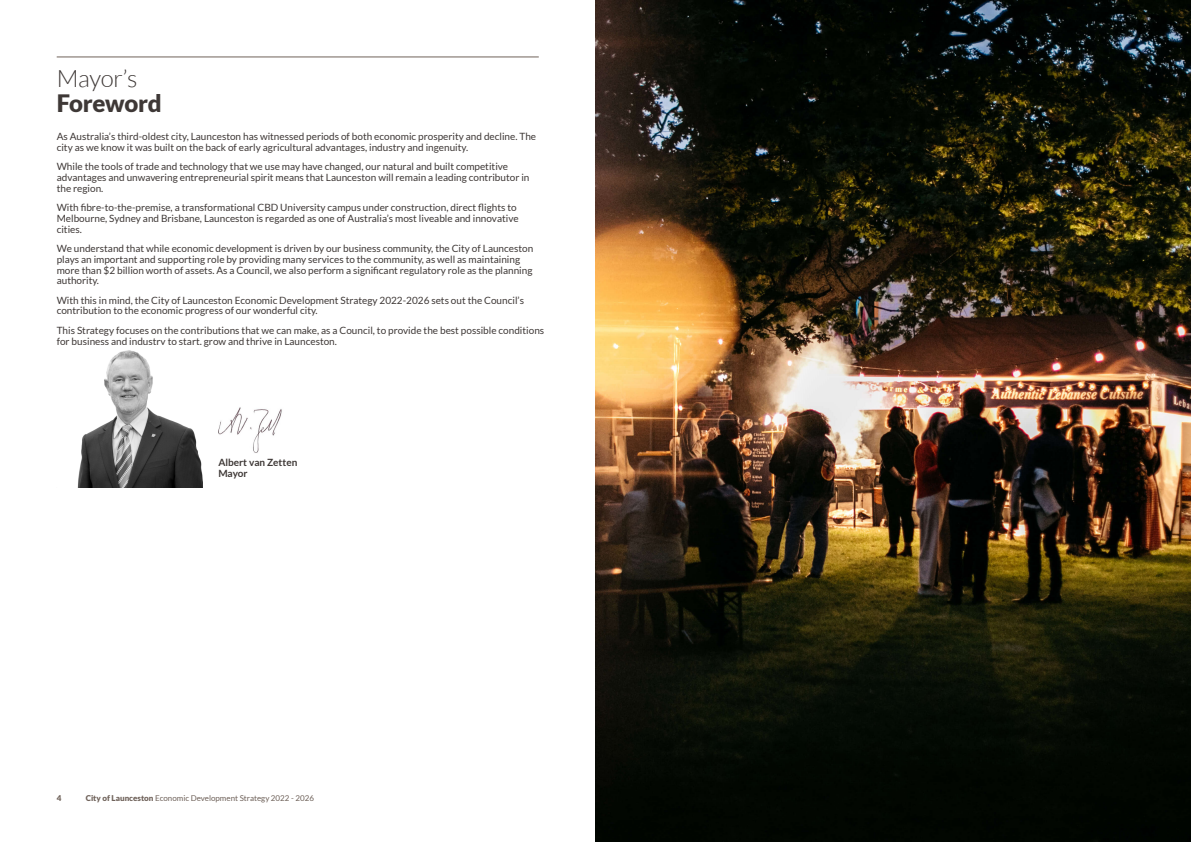
<style>
.page{position:relative;width:1191px;height:842px;background:#fff}
.page>*{position:absolute;margin:0;border:0;box-sizing:border-box;transform-origin:0 0}
.TITLE_1__TOC{font:900 24px "Lato";letter-spacing:-.01em;color:#3e3836}
.TITLE_1__TOC-2{font:300 24px "Lato";letter-spacing:-.015em;color:#3e3836}
.BODY{font:10px/10.8px "Lato";color:#3e3836}
.BODY-2{font:700 10px/10.8px "Lato";color:#3e3836}
.t1{font:8px "Lato";color:#6f625a}
.t2{font:900 8px "Lato";color:#6f625a}
.s1{font-weight:900}
</style>
<div class="page">
<hr style="left:57px;top:57px;width:482px;height:1px;background:#6f625a">
<img style="left:595px;top:0;width:596px;height:842px">
<img style="left:77px;top:350px;width:126px;height:138px">
<img style="left:218px;top:407px;width:64px;height:46px">
<p class="TITLE_1__TOC-2" style="left:57px;top:66px;width:82px">Mayor’s</p>
<p class="TITLE_1__TOC" style="left:57px;top:89px;width:107px">Foreword</p>
<p class="BODY" style="left:57px;top:131px;width:481px">As Australia’s third-oldest city, Launceston has witnessed periods of both economic prosperity and decline. The city as we know it was built on the back of early agricultural advantages, industry and ingenuity.</p>
<p class="BODY" style="left:57px;top:161px;width:474px">While the tools of trade and technology that we use may have changed, our natural and built competitive advantages and unwavering entrepreneurial spirit means that Launceston will remain a leading contributor in the region.</p>
<p class="BODY" style="left:57px;top:202px;width:463px">With fibre-to-the-premise, a transformational CBD University campus under construction, direct flights to<br>Melbourne, Sydney and Brisbane, Launceston is regarded as one of Australia’s most liveable and innovative cities.</p>
<p class="BODY" style="left:57px;top:243px;width:478px">We understand that while economic development is driven by our business community, the City of Launceston plays an important and supporting role by providing many services to the community, as well as maintaining more than $2 billion worth of assets. As a Council, we also perform a significant regulatory role as the planning authority.</p>
<p class="BODY" style="left:57px;top:295px;width:469px">With this in mind, the City of Launceston Economic Development Strategy 2022-2026 sets out the Council’s contribution to the economic progress of our wonderful city.</p>
<p class="BODY" style="left:57px;top:325px;width:489px">This Strategy focuses on the contributions that we can make, as a Council, to provide the best possible conditions for business and industry to start, grow and thrive in Launceston.</p>
<p class="BODY-2" style="left:218px;top:457px;width:81px">Albert van Zetten<br>Mayor</p>
<p class="t2" style="left:57px;top:793px;width:6px">4</p>
<p class="t1" style="left:86px;top:793px;width:230px"><span class="s1">City of Launceston</span> Economic Development Strategy 2022 - 2026</p>
</div>
